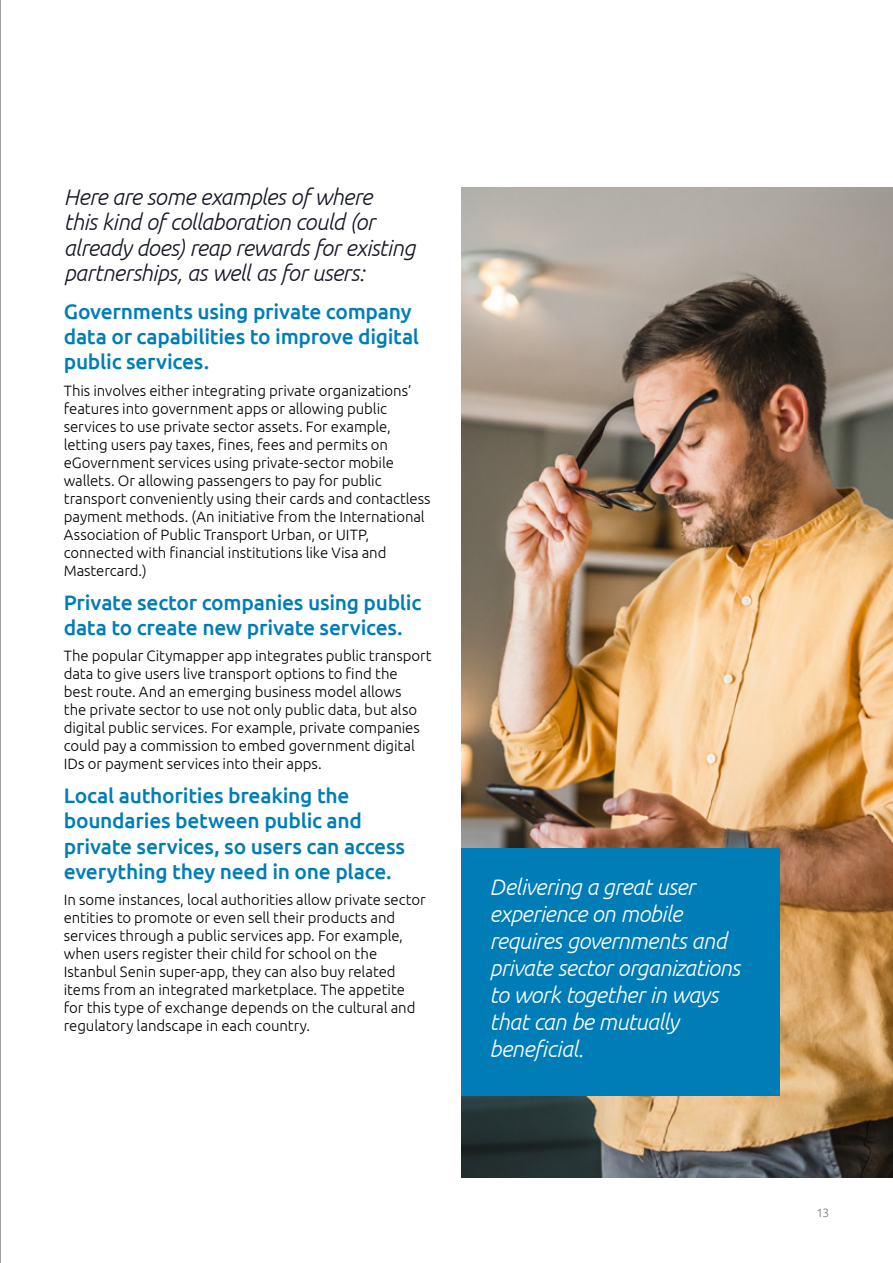
<style>
.page{position:relative;width:893px;height:1263px;background:#fff}
.page>*{position:absolute;margin:0;border:0;box-sizing:border-box;transform-origin:0 0}
.t1{font:italic 300 22.5px/27px "Ubuntu";letter-spacing:-.02em;color:#fff}
.t2{font:italic 300 22.5px/25.5px "Ubuntu";letter-spacing:-.02em;color:#151625}
.t3{font:500 21px/25.2px "Ubuntu";letter-spacing:-.015em;color:#007db7}
.t4{font:300 15px/18px "Ubuntu";letter-spacing:-.005em;color:#000}
.t5{font:300 12px "Ubuntu";color:#77787b}
</style>
<div class="page">
<hr style="left:0;top:0;width:1px;height:1263px;background:#827e88">
<img style="left:461px;top:187px;width:432px;height:991px">
<div style="left:461px;top:848px;width:319px;height:247px;background:#007db7"></div>
<h1 class="t2" style="left:64px;top:183px;width:353px">Here are some examples of where<br>this kind of collaboration could (or already does) reap rewards for existing partnerships, as well as for users:</h1>
<h2 class="t3" style="left:64px;top:298px;width:357px">Governments using private company data or capabilities to improve digital public services.</h2>
<p class="t4" style="left:64px;top:381px;width:368px">This involves either integrating private organizations’ features into government apps or allowing public services to use private sector assets. For example, letting users pay taxes, fines, fees and permits on eGovernment services using private-sector mobile wallets. Or allowing passengers to pay for public transport conveniently using their cards and contactless payment methods. (An initiative from the International Association of Public Transport Urban, or UITP, connected with financial institutions like Visa and Mastercard.)</p>
<h2 class="t3" style="left:64px;top:589px;width:359px">Private sector companies using public data to create new private services.</h2>
<p class="t4" style="left:64px;top:647px;width:369px">The popular Citymapper app integrates public transport data to give users live transport options to find the<br>best route. And an emerging business model allows<br>the private sector to use not only public data, but also digital public services. For example, private companies could pay a commission to embed government digital IDs or payment services into their apps.</p>
<h2 class="t3" style="left:64px;top:782px;width:343px">Local authorities breaking the boundaries between public and private services, so users can access everything they need in one place.</h2>
<p class="t4" style="left:64px;top:890px;width:363px">In some instances, local authorities allow private sector entities to promote or even sell their products and services through a public services app. For example, when users register their child for school on the Istanbul Senin super-app, they can also buy related items from an integrated marketplace. The appetite for this type of exchange depends on the cultural and regulatory landscape in each country.</p>
<h1 class="t1" style="left:490px;top:873px;width:252px">Delivering a great user experience on mobile requires governments and private sector organizations to work together in ways that can be mutually beneficial.</h1>
<p class="t5" style="left:816px;top:1205px;width:14px">13</p>
</div>
